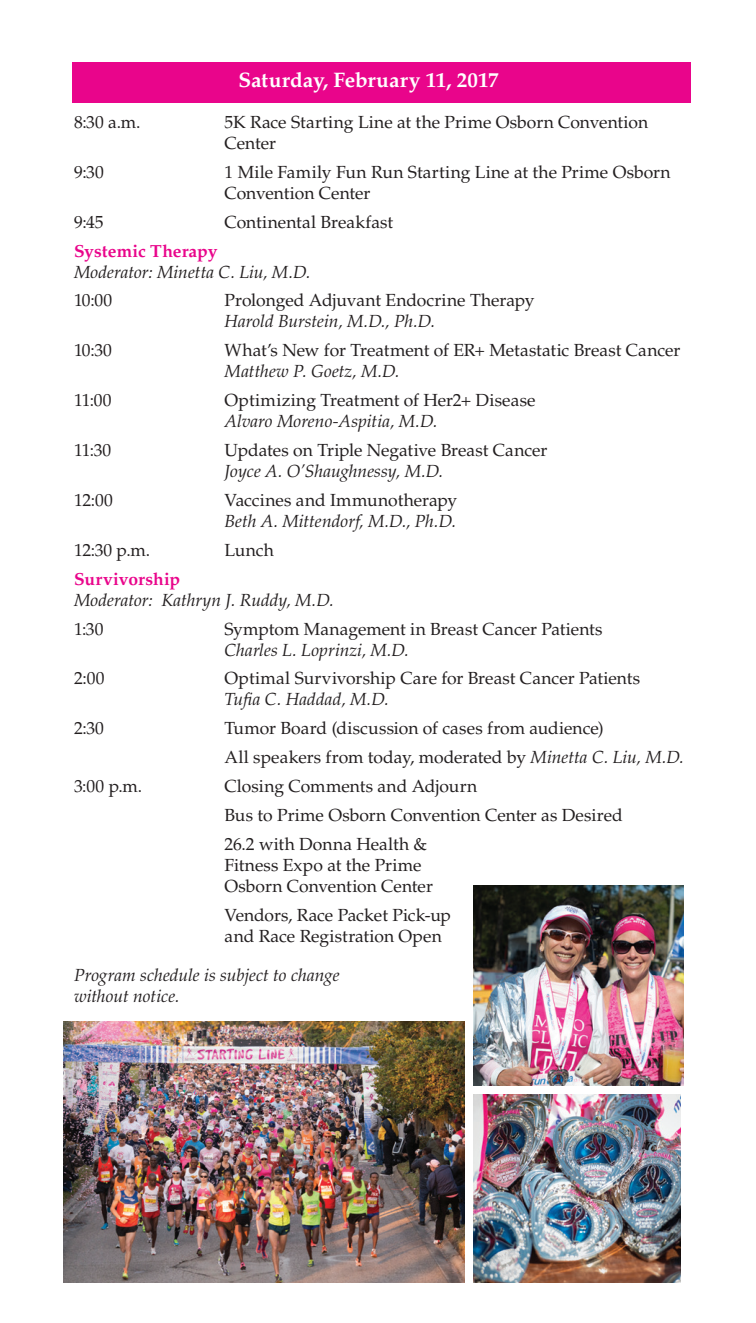
<style>
.page{position:relative;width:756px;height:1323px;background:#fff}
.page>*{position:absolute;margin:0;border:0;box-sizing:border-box;transform-origin:0 0}
.t1{font:700 21px "Palatino LT Std";color:#fff}
.t2{font:17.5px/21px "Palatino LT Std";color:#231f20}
.t3{font:italic 17.5px/21px "Palatino LT Std";color:#231f20}
.s1{font-weight:700;font-style:normal;color:#e9058b}
.s2{font-style:italic}
.s3{font-style:normal}
</style>
<div class="page">
<div style="left:72px;top:62px;width:618px;height:41px;background:#e9058b"></div>
<img style="left:63px;top:1021px;width:402px;height:262px">
<img style="left:474px;top:885px;width:209px;height:200px">
<img style="left:474px;top:1095px;width:207px;height:188px">
<p class="t1" style="left:238px;top:67px;width:262px">Saturday, February 11, 2017</p>
<p class="t2" style="left:74px;top:112px;width:68px">8:30 a.m.</p>
<p class="t2" style="left:225px;top:112px;width:425px">5K Race Starting Line at the Prime Osborn Convention<br>Center</p>
<p class="t2" style="left:74px;top:162px;width:31px">9:30</p>
<p class="t2" style="left:225px;top:162px;width:448px">1 Mile Family Fun Run Starting Line at the Prime Osborn<br>Convention Center</p>
<p class="t2" style="left:74px;top:212px;width:31px">9:45</p>
<p class="t2" style="left:225px;top:212px;width:170px">Continental Breakfast</p>
<p class="t3" style="left:74px;top:241px;width:238px"><span class="s1">Systemic Therapy<br></span>Moderator: Minetta C. Liu, M.D.</p>
<p class="t2" style="left:74px;top:290px;width:40px">10:00</p>
<p class="t2" style="left:225px;top:290px;width:312px">Prolonged Adjuvant Endocrine Therapy<br><span class="s2">Harold Burstein, M.D., Ph.D.</span></p>
<p class="t2" style="left:74px;top:340px;width:39px">10:30</p>
<p class="t2" style="left:225px;top:340px;width:457px">What’s New for Treatment of ER+ Metastatic Breast Cancer<br><span class="s2">Matthew P. Goetz, M.D.</span></p>
<p class="t2" style="left:74px;top:390px;width:39px">11:00</p>
<p class="t2" style="left:225px;top:390px;width:313px">Optimizing Treatment of Her2+ Disease<br><span class="s2">Alvaro Moreno-Aspitia, M.D.</span></p>
<p class="t2" style="left:74px;top:440px;width:39px">11:30</p>
<p class="t2" style="left:225px;top:440px;width:324px">Updates on Triple Negative Breast Cancer<br><span class="s2">Joyce A. O’Shaughnessy, M.D.</span></p>
<p class="t2" style="left:74px;top:490px;width:40px">12:00</p>
<p class="t3" style="left:225px;top:490px;width:234px"><span class="s3">Vaccines and Immunotherapy<br></span>Beth A. Mittendorf, M.D., Ph.D.</p>
<p class="t2" style="left:74px;top:540px;width:78px">12:30 p.m.</p>
<p class="t2" style="left:225px;top:540px;width:51px">Lunch</p>
<p class="t3" style="left:74px;top:569px;width:261px"><span class="s1">Survivorship<br></span>Moderator: Kathryn J. Ruddy, M.D.</p>
<p class="t2" style="left:74px;top:618px;width:31px">1:30</p>
<p class="t2" style="left:225px;top:618px;width:380px">Symptom Management in Breast Cancer Patients<br><span class="s2">Charles L. Loprinzi, M.D.</span></p>
<p class="t2" style="left:74px;top:668px;width:32px">2:00</p>
<p class="t2" style="left:225px;top:668px;width:417px">Optimal Survivorship Care for Breast Cancer Patients<br><span class="s2">Tufia C. Haddad, M.D.</span></p>
<p class="t2" style="left:74px;top:718px;width:31px">2:30</p>
<p class="t2" style="left:225px;top:718px;width:381px">Tumor Board (discussion of cases from audience)</p>
<p class="t2" style="left:225px;top:747px;width:461px">All speakers from today, moderated by <span class="s2">Minetta C. Liu, M.D.</span></p>
<p class="t2" style="left:74px;top:776px;width:70px">3:00 p.m.</p>
<p class="t2" style="left:225px;top:776px;width:254px">Closing Comments and Adjourn</p>
<p class="t2" style="left:225px;top:805px;width:400px">Bus to Prime Osborn Convention Center as Desired</p>
<p class="t2" style="left:225px;top:834px;width:210px">26.2 with Donna Health &amp;<br>Fitness Expo at the Prime<br>Osborn Convention Center</p>
<p class="t2" style="left:225px;top:905px;width:228px">Vendors, Race Packet Pick-up and Race Registration Open</p>
<p class="t3" style="left:74px;top:965px;width:267px">Program schedule is subject to change without notice.</p>
</div>
